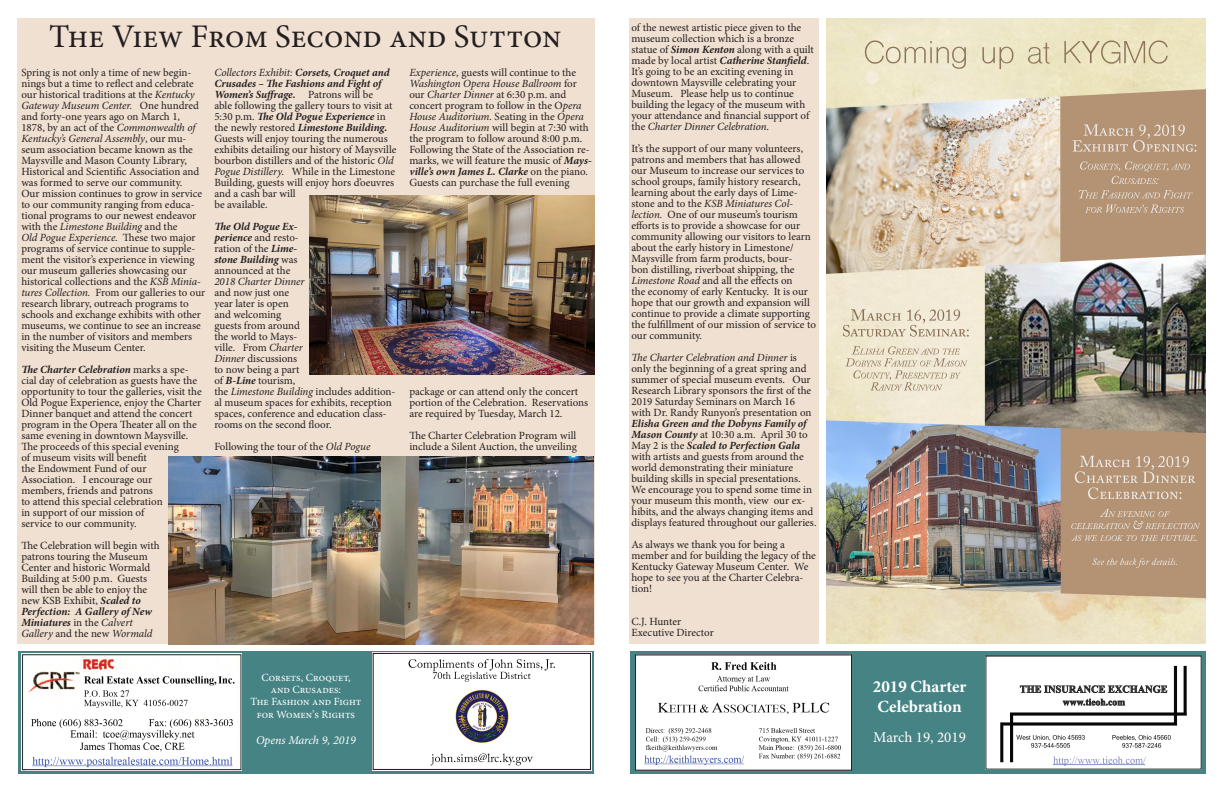
<style>
.page{position:relative;width:1224px;height:792px;background:#fff}
.page>*{position:absolute;margin:0;border:0;box-sizing:border-box;transform-origin:0 0}
.t1{font:33px "Minion Pro";color:#231f20}
.t2{font:700 17px/20.4px "Minion Pro";color:#fff}
.t3{font:700 16px/16px "Minion Pro";letter-spacing:-.025em;color:#fff;text-align:center}
.t4{font:15px "Minion Pro";color:#fff}
.t5{font:14px "Minion Pro";color:#fff}
.t6{font:italic 12px "Minion Pro";color:#fff}
.t7{font:11px/11px "Minion Pro";color:#231f20}
.t8{font:11px "Minion Pro";color:#fff}
.s1{font-style:italic}
.s2{font-weight:700;font-style:italic}
</style>
<div class="page">
<div style="left:17px;top:18px;width:577px;height:626px;background:#f0e0d1"></div>
<div style="left:629px;top:18px;width:190px;height:626px;background:#f0e0d1"></div>
<div style="left:18px;top:651px;width:576px;height:122px;background:#468384"></div>
<img style="left:21px;top:653px;width:220px;height:118px">
<img style="left:372px;top:652px;width:220px;height:119px">
<div style="left:630px;top:651px;width:576px;height:123px;background:#468384"></div>
<img style="left:637px;top:656px;width:213px;height:113px">
<div style="left:635px;top:654px;width:217px;height:117px;border:1px solid #231f20"></div>
<img style="left:987px;top:658px;width:213px;height:110px">
<img style="left:309px;top:196px;width:285px;height:178px">
<img style="left:168px;top:457px;width:426px;height:188px">
<img style="left:827px;top:18px;width:379px;height:626px">
<p class="t1" style="left:49px;top:14px;width:514px">The View From Second and Sutton</p>
<p class="t7" style="left:214px;top:67px;width:184px"><span class="s1">Collectors Exhibit:</span> <span class="s2">Corsets, Croquet and Crusades – The Fashions and Fight of Women’s Suffrage.</span> Patrons will be<br>able following the gallery tours to visit at 5:30 p.m. <span class="s2">The Old Pogue Experience</span> in the newly restored <span class="s2">Limestone Building.<br></span>Guests will enjoy touring the numerous exhibits detailing our history of Maysville bourbon distillers and of the historic <span class="s1">Old Pogue Distillery.</span> While in the Limestone Building, guests will enjoy hors d’oeuvres and a cash bar will<br>be available.</p>
<p class="t7" style="left:214px;top:221px;width:183px"><span class="s2">The Old Pogue Ex-<br>perience</span> and resto-<br>ration of the <span class="s2">Lime-<br>stone Building</span> was<br>announced at the<br><span class="s1">2018 Charter Dinner<br></span>and now just one<br>year later is open<br>and welcoming<br>guests from around<br>the world to Mays-<br>ville. From <span class="s1">Charter<br>Dinner</span> discussions<br>to now being a part<br>of <span class="s2">B-Line</span> tourism,<br>the <span class="s1">Limestone Building</span> includes addition&shy;al museum spaces for exhibits, reception spaces, conference and education class&shy;rooms on the second floor.</p>
<p class="t7" style="left:214px;top:441px;width:158px">Following the tour of the <span class="s1">Old Pogue</span></p>
<p class="t7" style="left:21px;top:67px;width:186px">Spring is not only a time of new begin&shy;nings but a time to reflect and celebrate our historical traditions at the <span class="s1">Kentucky Gateway Museum Center.</span> One hundred and forty-one years ago on March 1, 1878, by an act of the <span class="s1">Commonwealth of Kentucky’s General Assembly</span>, our mu&shy;seum association became known as the Maysville and Mason County Library, Historical and Scientific Association and was formed to serve our community.<br>Our mission continues to grow in service to our community ranging from educa&shy;tional programs to our newest endeavor with the <span class="s1">Limestone Building</span> and the<br><span class="s1">Old Pogue Experience.</span> These two major programs of service continue to supple&shy;ment the visitor’s experience in viewing our museum galleries showcasing our historical collections and the <span class="s1">KSB Minia&shy;tures Collection.</span> From our galleries to our research library, outreach programs to schools and exchange exhibits with other museums, we continue to see an increase in the number of visitors and members visiting the Museum Center.</p>
<p class="t7" style="left:21px;top:364px;width:182px"><span class="s2">The Charter Celebration</span> marks a spe&shy;cial day of celebration as guests have the opportunity to tour the galleries, visit the Old Pogue Experience, enjoy the Charter Dinner banquet and attend the concert program in the Opera Theater all on the same evening in downtown Maysville.<br>The proceeds of this special evening<br>of museum visits will benefit<br>the Endowment Fund of our Association. I encourage our<br>members, friends and patrons<br>to attend this special celebration<br>in support of our mission of<br>service to our community.</p>
<p class="t7" style="left:21px;top:540px;width:140px">The Celebration will begin with patrons touring the Museum<br>Center and historic Wormald<br>Building at 5:00 p.m. Guests will then be able to enjoy the new KSB Exhibit, <span class="s2">Scaled to<br>Perfection: A Gallery of New<br>Miniatures</span> in the <span class="s1">Calvert<br>Gallery</span> and the new <span class="s1">Wormald</span></p>
<p class="t7" style="left:409px;top:67px;width:184px"><span class="s1">Experience,</span> guests will continue to the <span class="s1">Washington Opera House Ballroom</span> for our <span class="s1">Charter Dinner</span> at 6:30 p.m. and concert program to follow in the O<span class="s1">pera House Auditorium.</span> Seating in the <span class="s1">Opera House Auditorium</span> will begin at 7:30 with the program to follow around 8:00 p.m.<br>Following the State of the Association re&shy;marks, we will feature the music of <span class="s2">Mays&shy;ville’s own James L. Clarke</span> on the piano.<br>Guests can purchase the full evening</p>
<p class="t7" style="left:409px;top:386px;width:180px">package or can attend only the concert portion of the Celebration. Reservations are required by Tuesday, March 12.</p>
<p class="t7" style="left:409px;top:430px;width:169px">The Charter Celebration Program will include a Silent Auction, the unveiling</p>
<p class="t8" style="left:261px;top:670px;width:91px">Corsets, Croquet,</p>
<p class="t8" style="left:271px;top:682px;width:72px">and Crusades:</p>
<p class="t8" style="left:251px;top:694px;width:112px">The Fashion and Fight</p>
<p class="t8" style="left:257px;top:707px;width:100px">for Women’s Rights</p>
<p class="t6" style="left:256px;top:732px;width:101px">Opens March 9, 2019</p>
<p class="t7" style="left:631px;top:22px;width:184px">of the newest artistic piece given to the museum collection which is a bronze statue of <span class="s2">Simon Kenton</span> along with a quilt made by local artist <span class="s2">Catherine Stanfield</span>.<br>It’s going to be an exciting evening in downtown Maysville celebrating your Museum. Please help us to continue building the legacy of the museum with your attendance and financial support of the <span class="s1">Charter Dinner Celebration</span>.</p>
<p class="t7" style="left:631px;top:143px;width:186px">It’s the support of our many volunteers, patrons and members that has allowed our Museum to increase our services to school groups, family history research, learning about the early days of Lime&shy;stone and to the <span class="s1">KSB Miniatures Col&shy;lection.</span> One of our museum’s tourism efforts is to provide a showcase for our community allowing our visitors to learn about the early history in Limestone/ Maysville from farm products, bour-<br>bon distilling, riverboat shipping, the <span class="s1">Limestone Road</span> and all the effects on<br>the economy of early Kentucky. It is our hope that our growth and expansion will continue to provide a climate supporting the fulfillment of our mission of service to our community.</p>
<p class="t7" style="left:631px;top:352px;width:187px"><span class="s1">The Charter Celebration and Dinner</span> is only the beginning of a great spring and summer of special museum events. Our Research Library sponsors the first of the 2019 Saturday Seminars on March 16 with Dr. Randy Runyon’s presentation on <span class="s2">Elisha Green and the Dobyns Family of Mason County</span> at 10:30 a.m. April 30 to May 2 is the <span class="s2">Scaled to Perfection Gala </span>with artists and guests from around the world demonstrating their miniature building skills in special presentations.<br>We encourage you to spend some time in your museum this month, view our ex&shy;hibits, and the always changing items and displays featured throughout our galleries.</p>
<p class="t7" style="left:631px;top:539px;width:186px">As always we thank you for being a member and for building the legacy of the<br>Kentucky Gateway Museum Center. We hope to see you at the Charter Celebra&shy;tion!</p>
<p class="t7" style="left:631px;top:616px;width:51px">C.J. Hunter</p>
<p class="t7" style="left:631px;top:627px;width:84px">Executive Director</p>
<p class="t3" style="left:856px;top:672px;width:123px">Visit the Old Pogue<br>Experience</p>
<p class="t5" style="left:866px;top:733px;width:104px">11:00am – 3:00pm</p>
<p class="t2" style="left:873px;top:676px;width:95px">2019 Charter<br>Celebration</p>
<p class="t4" style="left:873px;top:728px;width:94px">March 19, 2019</p>
</div>
